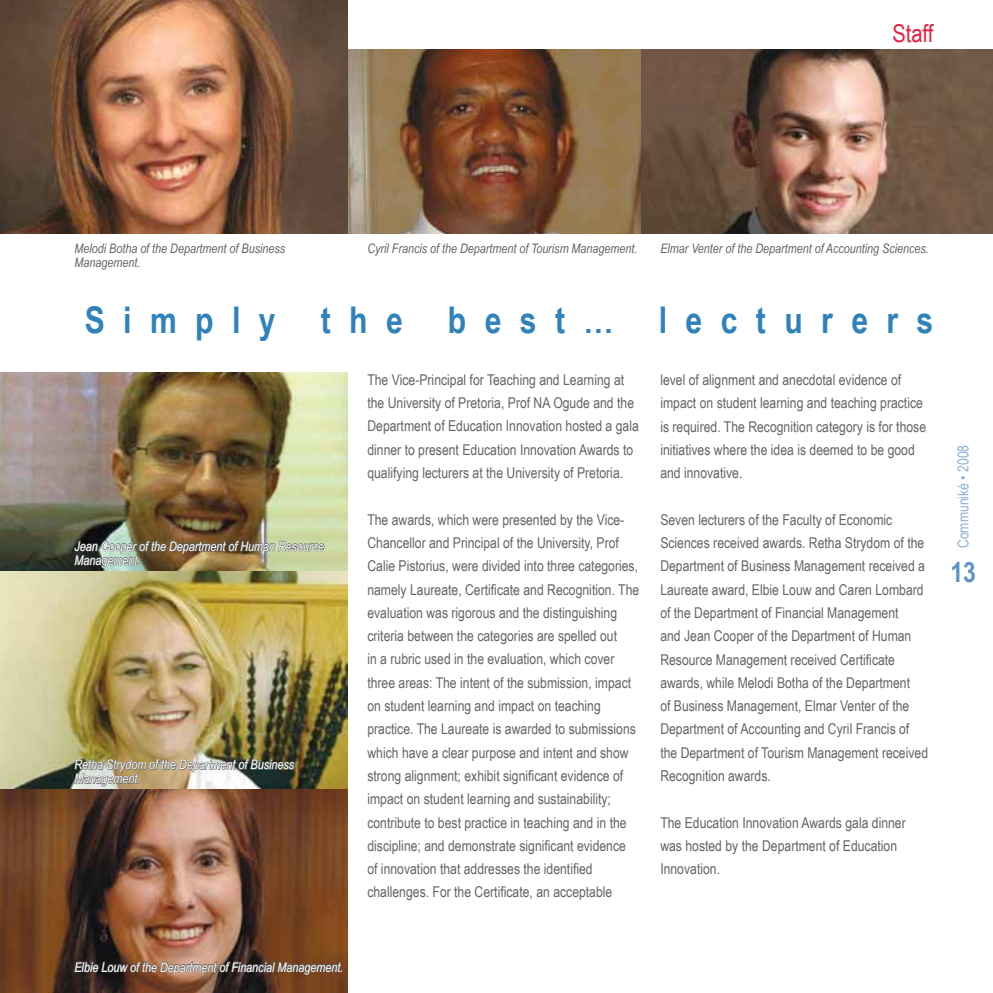
<style>
.page{position:relative;width:993px;height:993px;background:#fff}
.page>*{position:absolute;margin:0;border:0;box-sizing:border-box;transform-origin:0 0}
.t1{font:700 36.75px "Arial Narrow";letter-spacing:.5em;color:#2f82bb}
.t2{font:700 28px "Arial Narrow";color:#5c93c6}
.t3{font:24.5px "Arial Narrow";color:#ed1a3b}
.t4{font:14.88px/23.3px "Arial Narrow";color:#636466}
.t5{font:14.88px "Arial Narrow";color:#8dafd6}
.t6{font:italic 13.12px/14px "Arial Narrow";color:#fff}
.t7{font:italic 13.12px/14px "Arial Narrow";color:#636466}
</style>
<div class="page">
<img style="left:0;top:372px;width:347px;height:620px">
<img style="left:347px;top:50px;width:645px;height:183px">
<img style="left:0;top:0;width:347px;height:233px">
<img style="left:74px;top:537px;width:250px;height:31px">
<img style="left:74px;top:939px;width:268px;height:38px">
<img style="left:74px;top:756px;width:221px;height:30px">
<h3 class="t3" style="left:892px;top:16px;width:42px">Staff</h3>
<p class="t7" style="left:74px;top:241px;width:212px">Melodi Botha of the Department of Business<br>Management.</p>
<p class="t7" style="left:367px;top:241px;width:271px">Cyril Francis of the Department of Tourism Management.</p>
<p class="t7" style="left:660px;top:241px;width:270px">Elmar Venter of the Department of Accounting Sciences.</p>
<h1 class="t1" style="left:85px;top:292px;width:849px">Simply the best… lecturers</h1>
<p class="t6" style="left:74px;top:538px;width:251px">Jean Cooper of the Department of Human Resource<br>Management.</p>
<p class="t6" style="left:74px;top:757px;width:221px">Retha Strydom of the Department of Business<br>Management.</p>
<p class="t4" style="left:367px;top:367px;width:273px">The Vice-Principal for Teaching and Learning at the University of Pretoria, Prof NA Ogude and the Department of Education Innovation hosted a gala dinner to present Education Innovation Awards to qualifying lecturers at the University of Pretoria.</p>
<p class="t4" style="left:367px;top:507px;width:273px">The awards, which were presented by the Vice-Chancellor and Principal of the University, Prof Calie Pistorius, were divided into three categories, namely Laureate, Certificate and Recognition. The evaluation was rigorous and the distinguishing criteria between the categories are spelled out<br>in a rubric used in the evaluation, which cover three areas: The intent of the submission, impact on student learning and impact on teaching practice. The Laureate is awarded to submissions which have a clear purpose and intent and show strong alignment; exhibit significant evidence of impact on student learning and sustainability; contribute to best practice in teaching and in the discipline; and demonstrate significant evidence of innovation that addresses the identified challenges. For the Certificate, an acceptable</p>
<p class="t4" style="left:660px;top:367px;width:267px">level of alignment and anecdotal evidence of impact on student learning and teaching practice is required. The Recognition category is for those initiatives where the idea is deemed to be good and innovative.</p>
<p class="t4" style="left:660px;top:507px;width:269px">Seven lecturers of the Faculty of Economic Sciences received awards. Retha Strydom of the Department of Business Management received a Laureate award, Elbie Louw and Caren Lombard of the Department of Financial Management<br>and Jean Cooper of the Department of Human Resource Management received Certificate awards, while Melodi Botha of the Department<br>of Business Management, Elmar Venter of the Department of Accounting and Cyril Francis of the Department of Tourism Management received Recognition awards.</p>
<p class="t4" style="left:660px;top:809px;width:247px">The Education Innovation Awards gala dinner was hosted by the Department of Education<br>Innovation.</p>
<p class="t5" style="left:952px;top:548px;width:105px;rotate:-90deg">Communiké • 2008</p>
<h2 class="t2" style="left:950px;top:550px;width:27px">13</h2>
<p class="t6" style="left:74px;top:959px;width:270px">Elbie Louw of the Department of Financial Management.</p>
</div>
